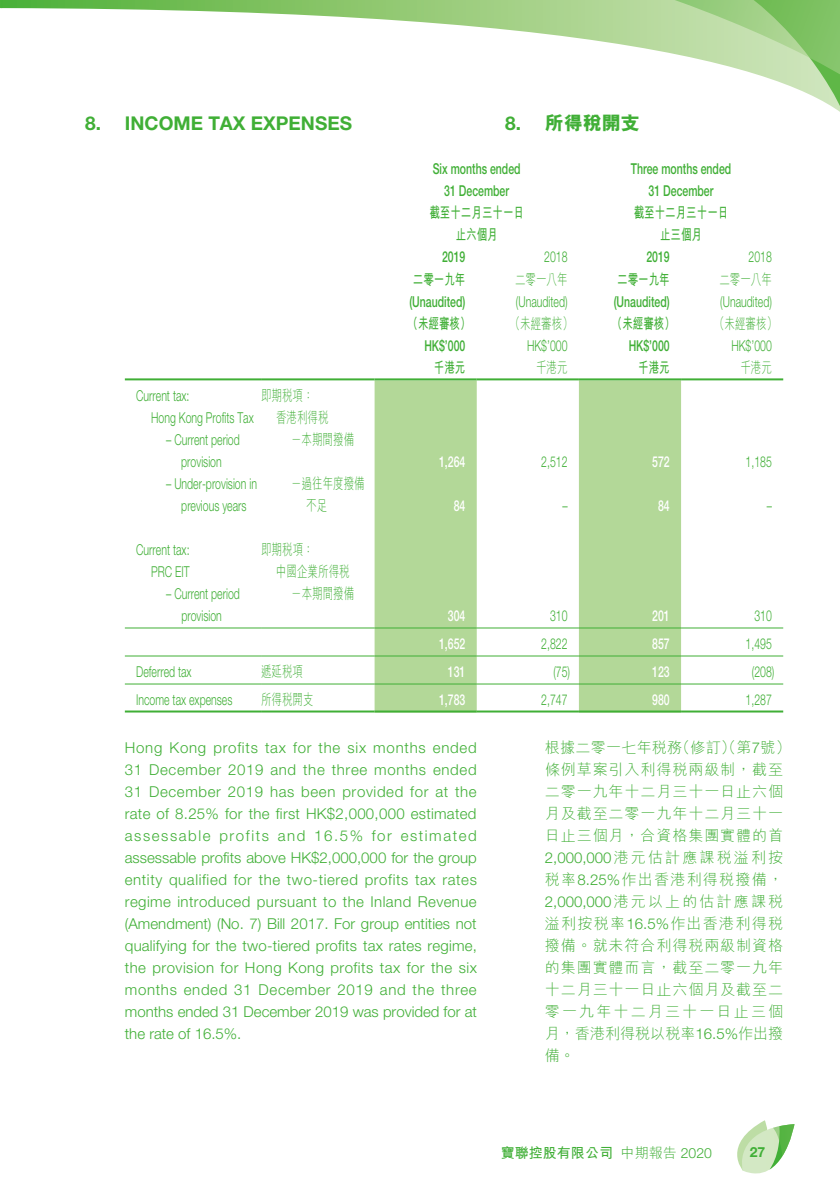
<style>
.page{position:relative;width:840px;height:1191px;background:#fff}
.page>*{position:absolute;margin:0;border:0;box-sizing:border-box;transform-origin:0 0}
.t1{font:700 19px "Helvetica Neue LT Std";color:#40af36}
.t2{font:800 19px "M Hei HK";color:#40af36}
.t3{font:300 15px/22px "Helvetica Neue LT Std";color:#40af36;text-align:justify}
.t4{font:300 15px/22px "Helvetica Neue LT Std";color:#40af36;text-align:center;scale:.7 1}
.t5{font:300 15px/22px "M Hei HK";letter-spacing:.06em;color:#40af36}
.t6{font:500 15px/22px "Helvetica Neue LT Std";color:#40af36;text-align:center;scale:.7 1}
.t7{font:300 15px "M Hei HK";letter-spacing:.06em;color:#40af36;scale:.7 1}
.t8{font:700 15px/22px "M Hei HK";color:#40af36;text-align:center;scale:.7 1}
.t9{font:500 15px "Helvetica Neue LT Std";color:#fff;scale:.7 1}
.t10{font:300 15px/22px "M Hei HK";color:#40af36;scale:.7 1}
.t11{font:700 14px "M Hei HK";color:#40af36}
.t12{font:700 14px "Helvetica Neue LT Std";color:#40af36}
.s1{font-family:"Helvetica Neue LT Std";font-weight:700}
.s2{font-family:"Helvetica Neue LT Std"}
.s3{font-weight:300}
.s4{font-family:"Helvetica Neue LT Std";font-weight:300}
</style>
<div class="page">
<svg style="left:1px;top:0;width:614px;height:44px"></svg>
<svg style="left:615px;top:0;width:224px;height:111px"></svg>
<svg style="left:737px;top:1120px;width:57px;height:54px"></svg>
<svg style="left:374px;top:380px;width:306px;height:330px;fill:#b3d898"></svg>
<hr style="left:125px;top:378px;width:136px;height:2px;background:#40af36">
<hr style="left:261px;top:378px;width:113px;height:2px;background:#40af36">
<hr style="left:374px;top:378px;width:102px;height:2px;background:#40af36">
<hr style="left:476px;top:378px;width:102px;height:2px;background:#40af36">
<hr style="left:578px;top:378px;width:102px;height:2px;background:#40af36">
<hr style="left:680px;top:378px;width:102px;height:2px;background:#40af36">
<hr style="left:125px;top:627px;width:136px;height:1px;background:#40af36">
<hr style="left:261px;top:627px;width:113px;height:1px;background:#40af36">
<hr style="left:374px;top:627px;width:102px;height:1px;background:#40af36">
<hr style="left:476px;top:627px;width:102px;height:1px;background:#40af36">
<hr style="left:578px;top:627px;width:102px;height:1px;background:#40af36">
<hr style="left:680px;top:627px;width:102px;height:1px;background:#40af36">
<hr style="left:125px;top:655px;width:136px;height:1px;background:#40af36">
<hr style="left:261px;top:655px;width:113px;height:1px;background:#40af36">
<hr style="left:374px;top:655px;width:102px;height:1px;background:#40af36">
<hr style="left:476px;top:655px;width:102px;height:1px;background:#40af36">
<hr style="left:578px;top:655px;width:102px;height:1px;background:#40af36">
<hr style="left:680px;top:655px;width:102px;height:1px;background:#40af36">
<hr style="left:125px;top:683px;width:136px;height:1px;background:#40af36">
<hr style="left:261px;top:683px;width:113px;height:1px;background:#40af36">
<hr style="left:374px;top:683px;width:102px;height:1px;background:#40af36">
<hr style="left:476px;top:683px;width:102px;height:1px;background:#40af36">
<hr style="left:578px;top:683px;width:102px;height:1px;background:#40af36">
<hr style="left:680px;top:683px;width:102px;height:1px;background:#40af36">
<hr style="left:125px;top:710px;width:136px;height:2px;background:#40af36">
<hr style="left:261px;top:710px;width:113px;height:2px;background:#40af36">
<hr style="left:374px;top:710px;width:102px;height:2px;background:#40af36">
<hr style="left:476px;top:710px;width:102px;height:2px;background:#40af36">
<hr style="left:578px;top:710px;width:102px;height:2px;background:#40af36">
<hr style="left:680px;top:710px;width:102px;height:2px;background:#40af36">
<p class="t1" style="left:85px;top:112px;width:268px">8. INCOME TAX EXPENSES</p>
<p class="t2" style="left:505px;top:114px;width:136px"><span class="s1">8.</span> 所得稅開支</p>
<p class="t6" style="left:432px;top:158px;width:127px">Six months ended<br>31 December</p>
<p class="t8" style="left:429px;top:201px;width:137px">截至十二月三十一日止六個月</p>
<p class="t6" style="left:630px;top:158px;width:145px">Three months ended<br>31 December</p>
<p class="t8" style="left:633px;top:201px;width:136px">截至十二月三十一日止三個月</p>
<p class="t4" style="left:136px;top:384px;width:78px">Current tax:</p>
<p class="t7" style="left:261px;top:387px;width:76px">即期稅項：</p>
<p class="t4" style="left:151px;top:406px;width:148px">Hong Kong Profits Tax</p>
<p class="t7" style="left:276px;top:409px;width:76px">香港利得稅</p>
<p class="t4" style="left:166px;top:428px;width:107px">– Current period provision</p>
<p class="t7" style="left:291px;top:431px;width:91px">－本期間撥備</p>
<p class="t4" style="left:166px;top:472px;width:131px">– Under-provision in previous years</p>
<p class="t10" style="left:306px;top:472px;width:85px;text-indent:-15px">－過往年度撥備不足</p>
<p class="t4" style="left:136px;top:538px;width:78px">Current tax:</p>
<p class="t7" style="left:261px;top:541px;width:76px">即期稅項：</p>
<p class="t4" style="left:151px;top:560px;width:56px">PRC EIT</p>
<p class="t10" style="left:276px;top:560px;width:106px">中國企業所得稅</p>
<p class="t4" style="left:166px;top:582px;width:107px">– Current period provision</p>
<p class="t7" style="left:291px;top:585px;width:91px">－本期間撥備</p>
<p class="t6" style="left:442px;top:246px;width:35px">2019</p>
<p class="t4" style="left:544px;top:246px;width:35px">2018</p>
<p class="t6" style="left:646px;top:246px;width:35px">2019</p>
<p class="t4" style="left:748px;top:246px;width:35px">2018</p>
<p class="t8" style="left:412px;top:267px;width:76px">二零一九年</p>
<p class="t7" style="left:514px;top:271px;width:76px">二零一八年</p>
<p class="t8" style="left:616px;top:267px;width:76px">二零一九年</p>
<p class="t7" style="left:719px;top:271px;width:76px">二零一八年</p>
<p class="t6" style="left:409px;top:290px;width:82px">(Unaudited)</p>
<p class="t4" style="left:515px;top:290px;width:75px">(Unaudited)</p>
<p class="t6" style="left:613px;top:290px;width:82px">(Unaudited)</p>
<p class="t4" style="left:720px;top:290px;width:75px">(Unaudited)</p>
<p class="t8" style="left:407px;top:311px;width:91px">（未經審核）</p>
<p class="t7" style="left:509px;top:315px;width:91px">（未經審核）</p>
<p class="t8" style="left:611px;top:311px;width:91px">（未經審核）</p>
<p class="t7" style="left:713px;top:315px;width:91px">（未經審核）</p>
<p class="t6" style="left:424px;top:334px;width:60px">HK$’000</p>
<p class="t4" style="left:527px;top:334px;width:59px">HK$’000</p>
<p class="t6" style="left:628px;top:334px;width:60px">HK$’000</p>
<p class="t4" style="left:731px;top:334px;width:59px">HK$’000</p>
<p class="t8" style="left:433px;top:355px;width:46px">千港元</p>
<p class="t7" style="left:535px;top:359px;width:46px">千港元</p>
<p class="t8" style="left:638px;top:355px;width:46px">千港元</p>
<p class="t7" style="left:740px;top:359px;width:46px">千港元</p>
<p class="t9" style="left:439px;top:452px;width:39px">1,264</p>
<p class="t4" style="left:541px;top:450px;width:39px">2,512</p>
<p class="t9" style="left:651px;top:452px;width:27px">572</p>
<p class="t4" style="left:745px;top:450px;width:39px">1,185</p>
<p class="t9" style="left:453px;top:496px;width:18px">84</p>
<p class="t4" style="left:562px;top:494px;width:9px">–</p>
<p class="t9" style="left:657px;top:496px;width:18px">84</p>
<p class="t4" style="left:766px;top:494px;width:9px">–</p>
<p class="t9" style="left:447px;top:606px;width:27px">304</p>
<p class="t4" style="left:549px;top:604px;width:27px">310</p>
<p class="t9" style="left:652px;top:606px;width:27px">201</p>
<p class="t4" style="left:754px;top:604px;width:27px">310</p>
<p class="t9" style="left:439px;top:634px;width:39px">1,652</p>
<p class="t4" style="left:541px;top:632px;width:39px">2,822</p>
<p class="t9" style="left:651px;top:634px;width:27px">857</p>
<p class="t4" style="left:745px;top:632px;width:39px">1,495</p>
<p class="t4" style="left:136px;top:660px;width:81px">Deferred tax</p>
<p class="t7" style="left:261px;top:663px;width:62px">遞延稅項</p>
<p class="t9" style="left:447px;top:662px;width:27px">131</p>
<p class="t4" style="left:553px;top:660px;width:25px">(75)</p>
<p class="t9" style="left:651px;top:662px;width:27px">123</p>
<p class="t4" style="left:751px;top:660px;width:34px">(208)</p>
<p class="t4" style="left:136px;top:688px;width:139px">Income tax expenses</p>
<p class="t7" style="left:261px;top:691px;width:76px">所得稅開支</p>
<p class="t9" style="left:439px;top:690px;width:39px">1,783</p>
<p class="t4" style="left:541px;top:688px;width:39px">2,747</p>
<p class="t9" style="left:651px;top:690px;width:27px">980</p>
<p class="t4" style="left:745px;top:688px;width:39px">1,287</p>
<p class="t3" style="left:125px;top:736px;width:353px">Hong Kong profits tax for the six months ended 31 December 2019 and the three months ended 31 December 2019 has been provided for at the rate of 8.25% for the first HK$2,000,000 estimated assessable profits and 16.5% for estimated assessable profits above HK$2,000,000 for the group entity qualified for the two-tiered profits tax rates regime introduced pursuant to the Inland Revenue (Amendment) (No. 7) Bill 2017. For group entities not qualifying for the two-tiered profits tax rates regime, the provision for Hong Kong profits tax for the six months ended 31 December 2019 and the three months ended 31 December 2019 was provided for at the rate of 16.5%.</p>
<p class="t5" style="left:544px;top:736px;width:247px">根據二零一七年稅務（修訂）（第<span class="s2">7</span>號）條例草案引入利得稅兩級制，截至二零一九年十二月三十一日止六個月及截至二零一九年十二月三十一日止三個月，合資格集團實體的首<br><span class="s2">2,000,000</span>港元估計應課稅溢利按稅率<span class="s2">8.25%</span>作出香港利得稅撥備，<br><span class="s2">2,000,000</span>港元以上的估計應課稅溢利按稅率<span class="s2">16.5%</span>作出香港利得稅撥備。就未符合利得稅兩級制資格的集團實體而言，截至二零一九年十二月三十一日止六個月及截至二零一九年十二月三十一日止三個月，香港利得稅以稅率<span class="s2">16.5%</span>作出撥備。</p>
<p class="t11" style="left:500px;top:1142px;width:212px">寶聯控股有限公司 <span class="s3">中期報告</span> <span class="s4">2020</span></p>
<p class="t12" style="left:749px;top:1143px;width:17px">27</p>
</div>
